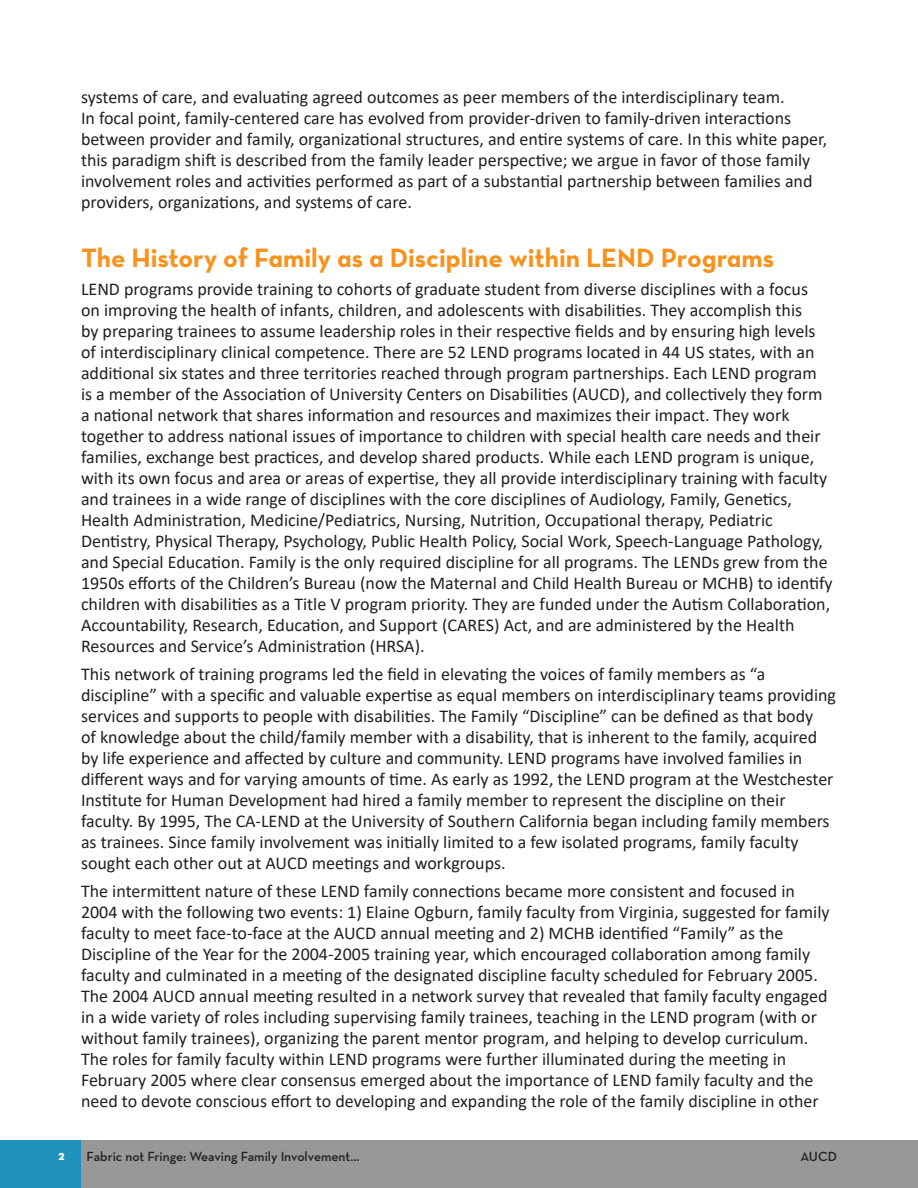
<style>
.page{position:relative;width:918px;height:1188px;background:#fff}
.page>*{position:absolute;margin:0;border:0;box-sizing:border-box;transform-origin:0 0}
.h2_body-subhead_oran{font:27px "Neutraface Text Bold Alt";color:#f7931d}
.t1{font:18px/21px "Calibri";color:#231f20}
.t2{font:600 13.5px "Neutraface Text";color:#231f20}
.t3{font:700 13.5px "Neutraface Text";color:#fff}
</style>
<div class="page">
<div style="left:0;top:1140px;width:81px;height:48px;background:#1e92bc"></div>
<div style="left:81px;top:1140px;width:837px;height:48px;background:#989898"></div>
<p class="t1" style="left:81px;top:86px;width:748px">systems of care, and evaluating agreed outcomes as peer members of the interdisciplinary team.<br>In focal point, family-centered care has evolved from provider-driven to family-driven interactions between provider and family, organizational structures, and entire systems of care. In this white paper, this paradigm shift is described from the family leader perspective; we argue in favor of those family involvement roles and activities performed as part of a substantial partnership between families and providers, organizations, and systems of care.</p>
<p class="h2_body-subhead_oran" style="left:81px;top:241px;width:695px">The History of Family as a Discipline within LEND Programs</p>
<p class="t1" style="left:81px;top:278px;width:753px">LEND programs provide training to cohorts of graduate student from diverse disciplines with a focus<br>on improving the health of infants, children, and adolescents with disabilities. They accomplish this<br>by preparing trainees to assume leadership roles in their respective fields and by ensuring high levels of interdisciplinary clinical competence. There are 52 LEND programs located in 44 US states, with an additional six states and three territories reached through program partnerships. Each LEND program<br>is a member of the Association of University Centers on Disabilities (AUCD), and collectively they form a national network that shares information and resources and maximizes their impact. They work together to address national issues of importance to children with special health care needs and their families, exchange best practices, and develop shared products. While each LEND program is unique, with its own focus and area or areas of expertise, they all provide interdisciplinary training with faculty and trainees in a wide range of disciplines with the core disciplines of Audiology, Family, Genetics, Health Administration, Medicine/Pediatrics, Nursing, Nutrition, Occupational therapy, Pediatric Dentistry, Physical Therapy, Psychology, Public Health Policy, Social Work, Speech-Language Pathology, and Special Education. Family is the only required discipline for all programs. The LENDs grew from the 1950s efforts of the Children’s Bureau (now the Maternal and Child Health Bureau or MCHB) to identify children with disabilities as a Title V program priority. They are funded under the Autism Collaboration, Accountability, Research, Education, and Support (CARES) Act, and are administered by the Health Resources and Service’s Administration (HRSA).</p>
<p class="t1" style="left:81px;top:663px;width:757px">This network of training programs led the field in elevating the voices of family members as “a discipline” with a specific and valuable expertise as equal members on interdisciplinary teams providing services and supports to people with disabilities. The Family “Discipline” can be defined as that body<br>of knowledge about the child/family member with a disability, that is inherent to the family, acquired by life experience and affected by culture and community. LEND programs have involved families in different ways and for varying amounts of time. As early as 1992, the LEND program at the Westchester Institute for Human Development had hired a family member to represent the discipline on their faculty. By 1995, The CA-LEND at the University of Southern California began including family members as trainees. Since family involvement was initially limited to a few isolated programs, family faculty sought each other out at AUCD meetings and workgroups.</p>
<p class="t1" style="left:81px;top:880px;width:750px">The intermittent nature of these LEND family connections became more consistent and focused in 2004 with the following two events: 1) Elaine Ogburn, family faculty from Virginia, suggested for family faculty to meet face-to-face at the AUCD annual meeting and 2) MCHB identified “Family” as the Discipline of the Year for the 2004-2005 training year, which encouraged collaboration among family faculty and culminated in a meeting of the designated discipline faculty scheduled for February 2005.<br>The 2004 AUCD annual meeting resulted in a network survey that revealed that family faculty engaged in a wide variety of roles including supervising family trainees, teaching in the LEND program (with or without family trainees), organizing the parent mentor program, and helping to develop curriculum.<br>The roles for family faculty within LEND programs were further illuminated during the meeting in February 2005 where clear consensus emerged about the importance of LEND family faculty and the need to devote conscious effort to developing and expanding the role of the family discipline in other</p>
<p class="t3" style="left:58px;top:1147px;width:8px">2</p>
<p class="t2" style="left:87px;top:1148px;width:275px">Fabric not Fringe: Weaving Family Involvement...</p>
<p class="t2" style="left:801px;top:1148px;width:38px">AUCD</p>
</div>
